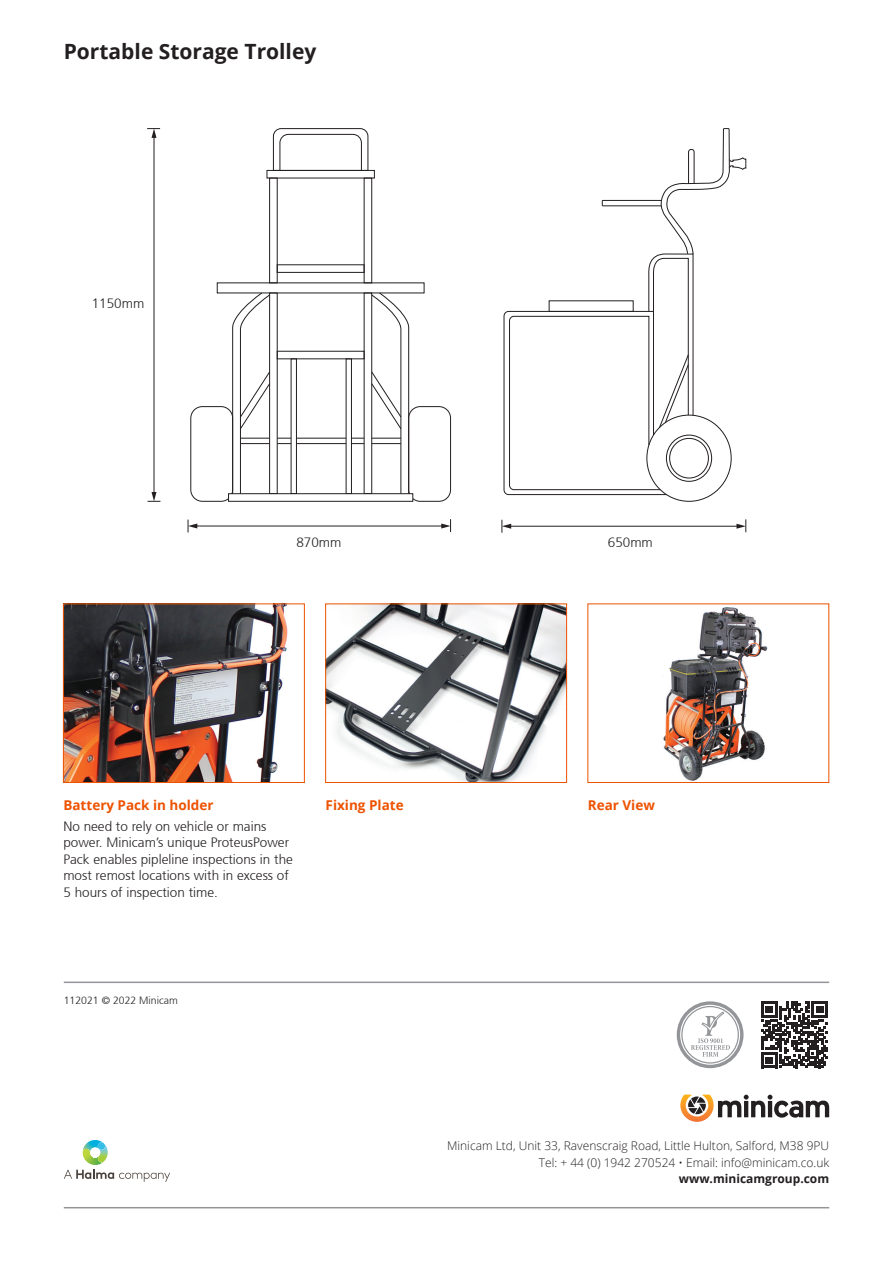
<style>
.page{position:relative;width:893px;height:1263px;background:#fff}
.page>*{position:absolute;margin:0;border:0;box-sizing:border-box;transform-origin:0 0}
.Image_Caption{font:700 21px "Open Sans";color:#231f20}
.Image_Caption-2{font:300 13.5px/16.5px "Frutiger 45";color:#231f20}
.Image_Caption-3{font:700 13.5px "Open Sans";color:#ed5200}
.Company_Info{font:300 12px "Open Sans";color:#231f20}
.Company_Info-2{font:700 12px "Open Sans";color:#231f20}
.Image_Caption-4{font:300 10.5px "Frutiger 45";color:#231f20}
</style>
<div class="page">
<hr style="left:64px;top:1207px;width:765px;height:1px;background:#939598">
<hr style="left:64px;top:981px;width:765px;height:2px;background:#939598">
<svg style="left:64px;top:1140px;width:106px;height:42px"></svg>
<svg style="left:680px;top:1094px;width:149px;height:28px"></svg>
<svg style="left:678px;top:1003px;width:64px;height:63px"></svg>
<div style="left:677px;top:1001px;width:66px;height:67px;border:3px solid #939598;border-radius:50%"></div>
<div style="left:682px;top:1006px;width:56px;height:57px;background:#fff;border-radius:50%"></div>
<div style="left:681px;top:1006px;width:58px;height:57px;border:1px solid #939598;border-radius:50%"></div>
<svg style="left:691px;top:1010px;width:39px;height:47px"></svg>
<svg style="left:761px;top:1001px;width:67px;height:67px"></svg>
<img style="left:65px;top:605px;width:223px;height:176px">
<div style="left:63px;top:603px;width:242px;height:180px;border:1px solid #ed5200"></div>
<img style="left:663px;top:607px;width:105px;height:174px">
<img style="left:327px;top:605px;width:238px;height:176px">
<div style="left:325px;top:603px;width:242px;height:180px;border:1px solid #ed5200"></div>
<div style="left:277px;top:264px;width:88px;height:9px;border:1px solid #231f20"></div>
<div style="left:277px;top:351px;width:88px;height:8px;border:1px solid #231f20"></div>
<div style="left:269px;top:178px;width:9px;height:105px;border:1px solid #231f20"></div>
<div style="left:291px;top:358px;width:6px;height:136px;border:1px solid #231f20"></div>
<div style="left:346px;top:358px;width:6px;height:136px;border:1px solid #231f20"></div>
<div style="left:364px;top:178px;width:8px;height:105px;border:1px solid #231f20"></div>
<svg style="left:273px;top:128px;width:96px;height:43px"></svg>
<svg style="left:231px;top:292px;width:40px;height:201px"></svg>
<hr style="left:240px;top:438px;width:30px;height:1px;background:#231f20">
<hr style="left:296px;top:438px;width:50px;height:1px;background:#231f20">
<hr style="left:240px;top:443px;width:30px;height:1px;background:#231f20">
<svg style="left:277px;top:438px;width:14px;height:6px"></svg>
<hr style="left:296px;top:443px;width:50px;height:1px;background:#231f20">
<svg style="left:351px;top:438px;width:13px;height:6px"></svg>
<svg style="left:371px;top:292px;width:39px;height:201px"></svg>
<div style="left:408px;top:406px;width:43px;height:96px;border:1px solid #231f20;border-radius:12px"></div>
<div style="left:190px;top:406px;width:43px;height:96px;border:1px solid #231f20;border-radius:12px"></div>
<div style="left:229px;top:494px;width:184px;height:7px;background:#fff"></div>
<div style="left:228px;top:493px;width:185px;height:9px;border:1px solid #231f20"></div>
<svg style="left:503px;top:128px;width:244px;height:367px"></svg>
<hr style="left:154px;top:136px;width:1px;height:358px;background:#231f20">
<svg style="left:147px;top:128px;width:13px;height:10px"></svg>
<svg style="left:148px;top:492px;width:12px;height:10px"></svg>
<hr style="left:196px;top:526px;width:247px;height:1px;background:#231f20">
<svg style="left:441px;top:519px;width:10px;height:13px"></svg>
<svg style="left:188px;top:519px;width:9px;height:13px"></svg>
<hr style="left:509px;top:526px;width:229px;height:1px;background:#231f20">
<svg style="left:736px;top:519px;width:10px;height:13px"></svg>
<svg style="left:501px;top:520px;width:10px;height:13px"></svg>
<p class="Image_Caption" style="left:64px;top:36px;width:254px">Portable Storage Trolley</p>
<p class="Image_Caption-2" style="left:92px;top:295px;width:54px">1150mm</p>
<p class="Image_Caption-2" style="left:296px;top:534px;width:47px">870mm</p>
<p class="Image_Caption-2" style="left:608px;top:534px;width:47px">650mm</p>
<p class="Image_Caption-3" style="left:63px;top:795px;width:152px">Battery Pack in holder</p>
<p class="Image_Caption-3" style="left:588px;top:795px;width:69px">Rear View</p>
<p class="Image_Caption-2" style="left:63px;top:818px;width:231px">No need to rely on vehicle or mains power. Minicam’s unique ProteusPower Pack enables pipleline inspections in the most remost locations with in excess of 5 hours of inspection time.</p>
<p class="Image_Caption-3" style="left:326px;top:795px;width:80px">Fixing Plate</p>
<p class="Image_Caption-4" style="left:64px;top:994px;width:116px">112021 © 2022 Minicam</p>
<p class="Company_Info" style="left:447px;top:1138px;width:384px">Minicam Ltd, Unit 33, Ravenscraig Road, Little Hulton, Salford, M38 9PU</p>
<p class="Company_Info" style="left:539px;top:1154px;width:292px">Tel: + 44 (0) 1942 270524 • Email: info@minicam.co.uk</p>
<p class="Company_Info-2" style="left:679px;top:1170px;width:152px">www.minicamgroup.com</p>
</div>
